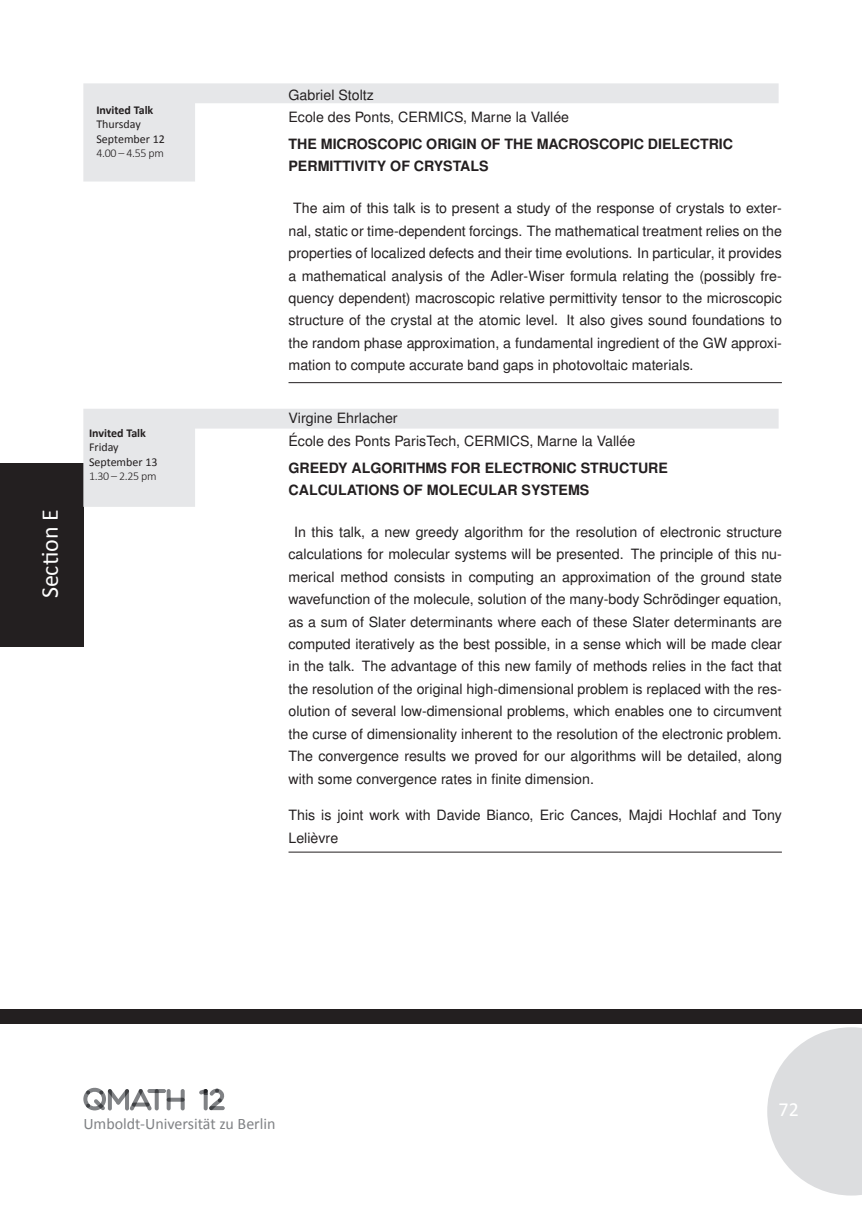
<style>
.page{position:relative;width:862px;height:1214px;background:#fff}
.page>*{position:absolute;margin:0;border:0;box-sizing:border-box;transform-origin:0 0}
.t1{font:24px "Calibri";color:#fff}
.t2{font:20px "Calibri";color:#fff}
.t3{font:16px "Calibri";color:#808285}
.t4{font:14.2px/22.4px "Nimbus San L";color:#231f20}
.t5{font:700 14.2px/22.4px "Nimbus San L";color:#231f20}
.t6{font:12px/14.4px "Calibri";color:#231f20}
.t7{font:700 12px "Calibri";color:#231f20}
.t8{font:300 12px "Calibri";letter-spacing:-.03em;color:#231f20}
</style>
<div class="page">
<div style="left:0;top:1009px;width:862px;height:14px;background:#231f20"></div>
<svg style="left:83px;top:1087px;width:69px;height:23px"></svg>
<svg style="left:125px;top:1088px;width:4px;height:22px"></svg>
<svg style="left:108px;top:1088px;width:4px;height:22px"></svg>
<svg style="left:167px;top:1088px;width:4px;height:22px"></svg>
<svg style="left:181px;top:1088px;width:4px;height:22px"></svg>
<svg style="left:167px;top:1097px;width:18px;height:4px"></svg>
<svg style="left:155px;top:1088px;width:4px;height:22px"></svg>
<svg style="left:147px;top:1088px;width:19px;height:4px"></svg>
<hr style="left:204px;top:1088px;width:4px;height:22px;background:#808285;border-radius:2px">
<svg style="left:199px;top:1088px;width:25px;height:21px"></svg>
<svg style="left:209px;top:1105px;width:16px;height:4px"></svg>
<svg style="left:767px;top:1027px;width:95px;height:168px"></svg>
<div style="left:0;top:463px;width:83px;height:183px;background:#231f20"></div>
<svg style="left:83px;top:409px;width:695px;height:98px"></svg>
<svg style="left:83px;top:83px;width:695px;height:98px"></svg>
<hr style="left:288px;top:851px;width:494px;height:1px;background:#231f20">
<hr style="left:288px;top:382px;width:494px;height:1px;background:#231f20">
<p class="t7" style="left:96px;top:102px;width:58px">Invited Talk</p>
<p class="t6" style="left:96px;top:117px;width:70px">Thursday<br>September 12</p>
<p class="t8" style="left:96px;top:146px;width:69px">4.00 – 4.55 pm</p>
<h1 class="t1" style="left:35px;top:598px;width:90px;rotate:-90deg">Section E</h1>
<p class="t7" style="left:89px;top:425px;width:58px">Invited Talk</p>
<p class="t6" style="left:89px;top:440px;width:70px">Friday<br>September 13</p>
<p class="t8" style="left:89px;top:468px;width:69px">1.30 – 2.25 pm</p>
<p class="t4" style="left:288px;top:84px;width:282px">Gabriel Stoltz<br>Ecole des Ponts, CERMICS, Marne la Vallée</p>
<p class="t5" style="left:288px;top:133px;width:446px">THE MICROSCOPIC ORIGIN OF THE MACROSCOPIC DIELECTRIC<br>PERMITTIVITY OF CRYSTALS</p>
<p class="t4" style="left:288px;top:197px;width:495px;text-align:justify;text-indent:5px">The aim of this talk is to present a study of the response of crystals to exter&shy;nal, static or time-dependent forcings. The mathematical treatment relies on the properties of localized defects and their time evolutions. In particular, it provides a mathematical analysis of the Adler-Wiser formula relating the (possibly fre&shy;quency dependent) macroscopic relative permittivity tensor to the microscopic structure of the crystal at the atomic level. It also gives sound foundations to the random phase approximation, a fundamental ingredient of the GW approxi&shy;mation to compute accurate band gaps in photovoltaic materials.</p>
<p class="t4" style="left:288px;top:407px;width:348px">Virgine Ehrlacher<br>École des Ponts ParisTech, CERMICS, Marne la Vallée</p>
<p class="t5" style="left:288px;top:457px;width:381px">GREEDY ALGORITHMS FOR ELECTRONIC STRUCTURE<br>CALCULATIONS OF MOLECULAR SYSTEMS</p>
<p class="t4" style="left:288px;top:521px;width:495px;text-align:justify;text-indent:6px">In this talk, a new greedy algorithm for the resolution of electronic structure calculations for molecular systems will be presented. The principle of this nu&shy;merical method consists in computing an approximation of the ground state wavefunction of the molecule, solution of the many-body Schrödinger equation, as a sum of Slater determinants where each of these Slater determinants are computed iteratively as the best possible, in a sense which will be made clear in the talk. The advantage of this new family of methods relies in the fact that the resolution of the original high-dimensional problem is replaced with the res&shy;olution of several low-dimensional problems, which enables one to circumvent the curse of dimensionality inherent to the resolution of the electronic problem.<br>The convergence results we proved for our algorithms will be detailed, along with some convergence rates in finite dimension.</p>
<p class="t4" style="left:288px;top:804px;width:495px">This is joint work with Davide Bianco, Eric Cances, Majdi Hochlaf and Tony<br>Lelièvre</p>
<p class="t3" style="left:83px;top:1113px;width:194px">Umboldt-Universität zu Berlin</p>
<h2 class="t2" style="left:778px;top:1096px;width:22px">72</h2>
</div>
